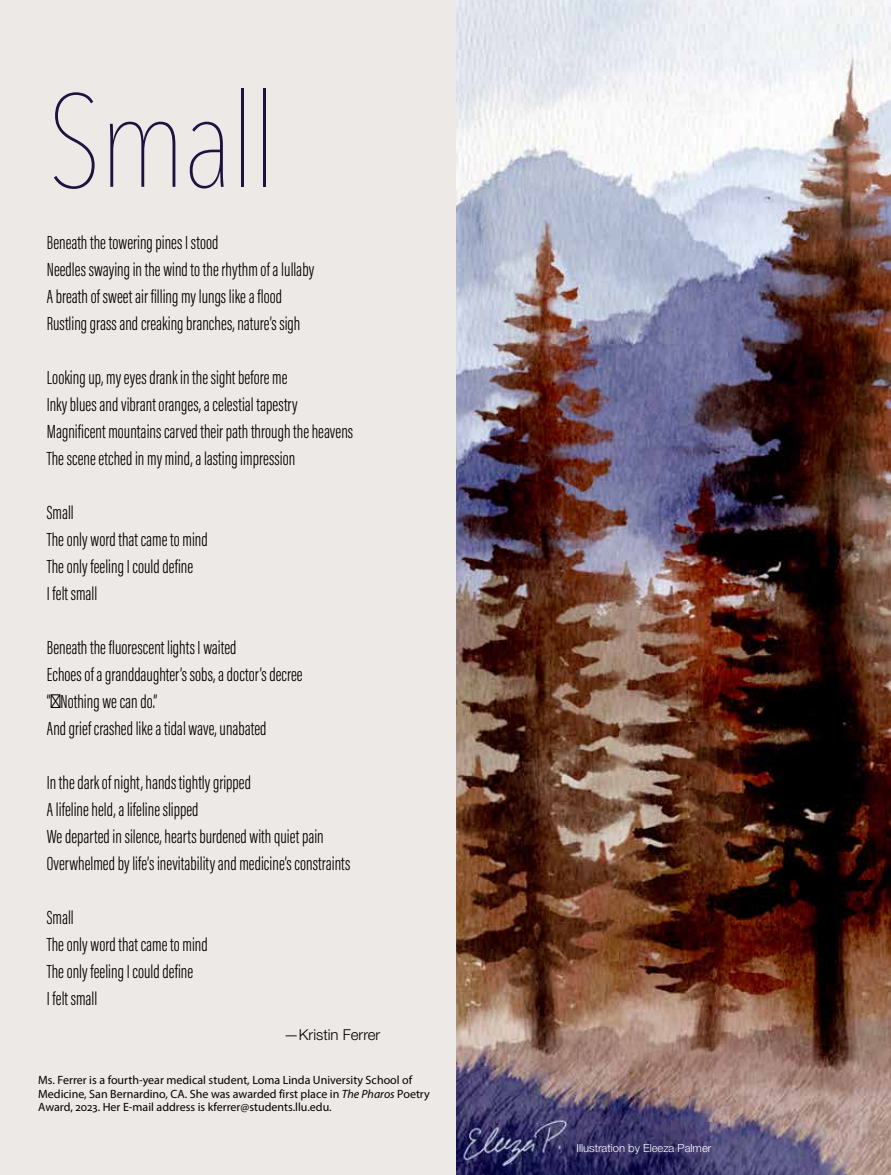
<style>
.page{position:relative;width:891px;height:1175px;background:#fff}
.page>*{position:absolute;margin:0;border:0;box-sizing:border-box;transform-origin:0 0}
.t1{font:200 130.5px "Avenir Next Condensed";letter-spacing:-.02em;color:#1c1340}
.t2{font:19.5px/27px "Acumin Variable Concept";color:#000}
.t3{font:300 15px "Helvetica Neue LT Std";color:#000}
.t4{font:12px/13.5px "Myriad Pro";color:#000}
.t5{font:300 11.25px "Helvetica Neue LT Std";color:#fff}
.s1{font-style:italic}
</style>
<div class="page">
<div style="left:0;top:0;width:469px;height:1174px;background:#ede9e6"></div>
<img style="left:457px;top:0;width:434px;height:1174px">
<h1 class="t1" style="left:47px;top:65px;width:232px">Small</h1>
<p class="t2" style="left:47px;top:230px;width:269px">Beneath the towering pines I stood<br>Needles swaying in the wind to the rhythm of a lullaby A breath of sweet air filling my lungs like a flood Rustling grass and creaking branches, nature’s sigh</p>
<p class="t2" style="left:47px;top:365px;width:308px">Looking up, my eyes drank in the sight before me<br>Inky blues and vibrant oranges, a celestial tapestry Magnificent mountains carved their path through the heavens The scene etched in my mind, a lasting impression</p>
<p class="t2" style="left:47px;top:500px;width:162px">Small<br>The only word that came to mind<br>The only feeling I could define<br>I felt small</p>
<p class="t2" style="left:47px;top:635px;width:257px">Beneath the fluorescent lights I waited<br>Echoes of a granddaughter’s sobs, a doctor’s decree “…Nothing we can do.”<br>And grief crashed like a tidal wave, unabated</p>
<p class="t2" style="left:47px;top:770px;width:305px">In the dark of night, hands tightly gripped<br>A lifeline held, a lifeline slipped<br>We departed in silence, hearts burdened with quiet pain Overwhelmed by life’s inevitability and medicine’s constraints</p>
<p class="t2" style="left:47px;top:905px;width:162px">Small<br>The only word that came to mind<br>The only feeling I could define<br>I felt small</p>
<p class="t3" style="left:284px;top:1029px;width:98px">—Kristin Ferrer</p>
<p class="t4" style="left:38px;top:1074px;width:393px">Ms. Ferrer is a fourth-year medical student, Loma Linda University School of<br>Medicine, San Bernardino, CA. She was awarded first place in <span class="s1">The Pharos</span> Poetry<br>Award, 2023. Her E-mail address is kferrer@students.llu.edu.</p>
<p class="t5" style="left:577px;top:1144px;width:136px">Illustration by Eleeza Palmer</p>
</div>
